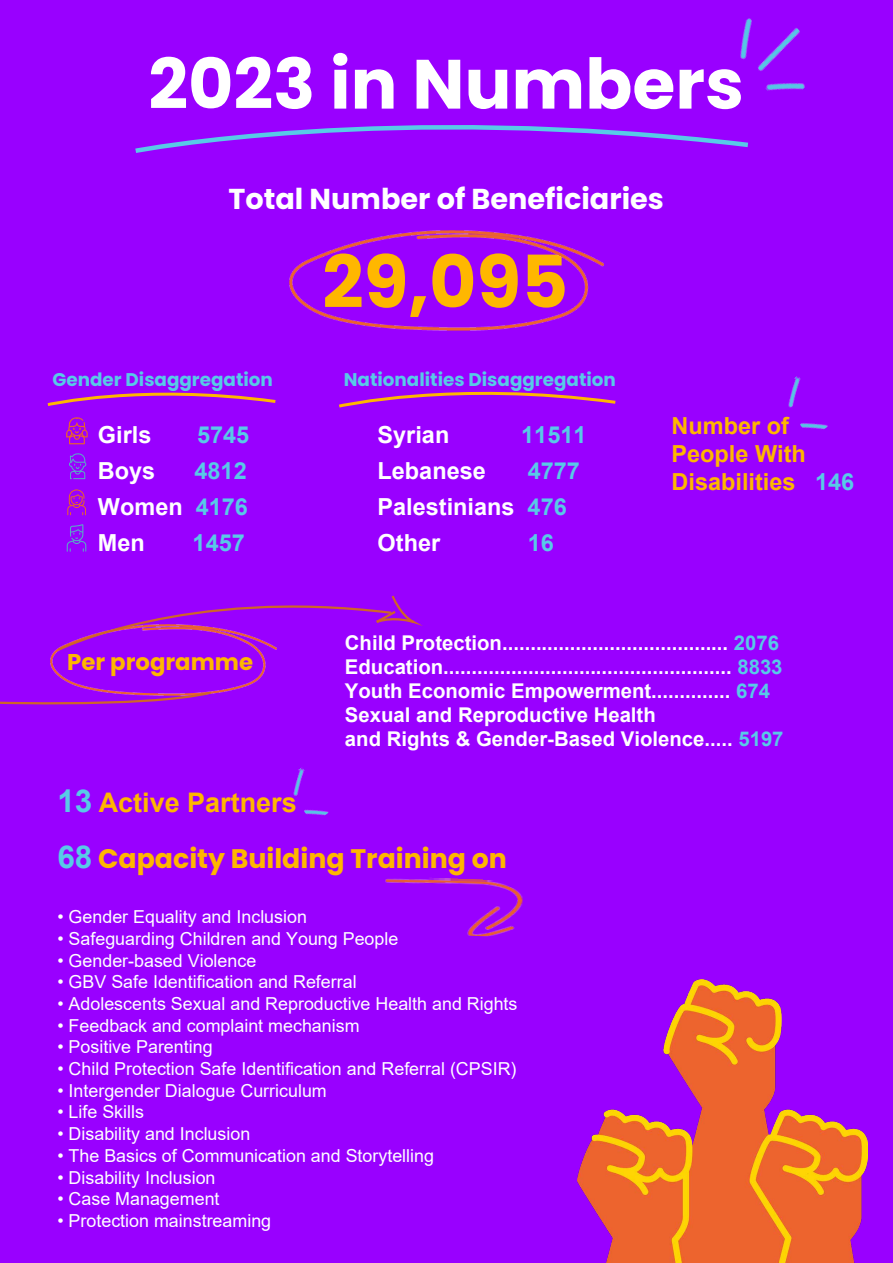
<style>
.page{position:relative;width:893px;height:1263px;background:#fff}
.page>*{position:absolute;margin:0;border:0;box-sizing:border-box;transform-origin:0 0}
.t1{font:700 72.6px "Poppins";color:#ffb700}
.t2{font:700 69.6px "Poppins";color:#fff}
.t3{font:700 31.5px "Arial";color:#58cae7}
.t4{font:700 28.8px "Poppins";color:#fff}
.t5{font:700 27px "Arial";color:#ffb600}
.t6{font:700 26.85px "Poppins";color:#ffb600}
.t7{font:700 23.55px/36px "Arial";color:#fff}
.t8{font:700 23.55px/27.8px "Arial";color:#ffb600}
.t9{font:700 23.55px/36px "Arial";color:#58cae7;text-align:justify}
.t10{font:700 22.8px "Poppins";color:#ffb600}
.t11{font:700 20.4px/24.2px "Arial";color:#fff}
.t12{font:700 18.3px "Poppins";color:#58cae7}
.t13{font:17.85px "Arial";color:#fff}
.s1{color:#fff}
.s2{color:#58cae7}
.s3{font-family:"Arial";font-size:31.5px;color:#58cae7}
</style>
<div class="page">
<div style="left:0;top:1px;width:892px;height:1262px;background:#90f"></div>
<svg style="left:135px;top:125px;width:613px;height:28px"></svg>
<svg style="left:47px;top:392px;width:229px;height:14px"></svg>
<svg style="left:339px;top:391px;width:277px;height:17px"></svg>
<img style="left:289px;top:231px;width:314px;height:99px">
<img style="left:51px;top:650px;width:215px;height:44px">
<img style="left:578px;top:979px;width:290px;height:284px">
<svg style="left:0;top:690px;width:213px;height:15px"></svg>
<svg style="left:56px;top:595px;width:360px;height:57px"></svg>
<img style="left:723px;top:0;width:107px;height:91px">
<img style="left:788px;top:376px;width:40px;height:54px">
<img style="left:293px;top:767px;width:36px;height:49px">
<svg style="left:67px;top:524px;width:19px;height:28px"></svg>
<svg style="left:67px;top:489px;width:19px;height:26px"></svg>
<svg style="left:69px;top:453px;width:17px;height:26px"></svg>
<svg style="left:66px;top:417px;width:22px;height:27px"></svg>
<img style="left:385px;top:878px;width:138px;height:59px">
<h2 class="t2" style="left:148px;top:44px;width:597px">2023 in Numbers</h2>
<h3 class="t4" style="left:228px;top:182px;width:437px">Total Number of Beneficiaries</h3>
<p class="t12" style="left:52px;top:369px;width:222px">Gender Disaggregation</p>
<h3 class="t7" style="left:98px;top:417px;width:55px">Girls</h3>
<h3 class="t9" style="left:197px;top:417px;width:54px">5745</h3>
<h3 class="t7" style="left:98px;top:453px;width:59px">Boys</h3>
<h3 class="t9" style="left:98px;top:453px;width:152px;text-indent:97px">4812<br><span class="s1">Women</span> 4176<br><span class="s1">Men</span></h3>
<h3 class="t9" style="left:193px;top:525px;width:54px">1457</h3>
<h1 class="t1" style="left:322px;top:240px;width:247px">29,095</h1>
<p class="t12" style="left:344px;top:369px;width:274px">Nationalities Disaggregation</p>
<h3 class="t7" style="left:378px;top:417px;width:73px">Syrian</h3>
<h3 class="t9" style="left:521px;top:417px;width:67px">11511</h3>
<h3 class="t7" style="left:378px;top:453px;width:110px">Lebanese</h3>
<h3 class="t7" style="left:378px;top:453px;width:204px;text-indent:150px"><span class="s2">4777<br></span>Palestinians <span class="s2">476<br></span>Other</h3>
<h3 class="t9" style="left:528px;top:525px;width:28px">16</h3>
<h3 class="t8" style="left:671px;top:412px;width:184px">Number of<br>People With<br>Disabilities <span class="s2">146</span></h3>
<p class="t10" style="left:67px;top:649px;width:187px">Per programme</p>
<h3 class="t3" style="left:57px;top:779px;width:37px">13</h3>
<h3 class="t5" style="left:99px;top:784px;width:200px">Active Partners</h3>
<p class="t11" style="left:345px;top:631px;width:440px">Child Protection........................................ <span class="s2">2076<br></span>Education................................................... <span class="s2">8833<br></span>Youth Economic Empowerment.............. <span class="s2">674<br></span>Sexual and Reproductive Health<br>and Rights &amp; Gender-Based Violence..... <span class="s2">5197</span></p>
<h3 class="t6" style="left:57px;top:843px;width:451px"><span class="s3">68</span> Capacity Building Training on</h3>
<p class="t13" style="left:57px;top:905px;width:251px">• Gender Equality and Inclusion</p>
<p class="t13" style="left:57px;top:926px;width:342px">• Safeguarding Children and Young People</p>
<p class="t13" style="left:57px;top:948px;width:200px">• Gender-based Violence</p>
<p class="t13" style="left:57px;top:970px;width:301px">• GBV Safe Identification and Referral</p>
<p class="t13" style="left:57px;top:991px;width:462px">• Adolescents Sexual and Reproductive Health and Rights</p>
<p class="t13" style="left:57px;top:1013px;width:304px">• Feedback and complaint mechanism</p>
<p class="t13" style="left:57px;top:1035px;width:157px">• Positive Parenting</p>
<p class="t13" style="left:57px;top:1056px;width:461px">• Child Protection Safe Identification and Referral (CPSIR)</p>
<p class="t13" style="left:57px;top:1078px;width:271px">• Intergender Dialogue Curriculum</p>
<p class="t13" style="left:57px;top:1100px;width:88px">• Life Skills</p>
<p class="t13" style="left:57px;top:1121px;width:194px">• Disability and Inclusion</p>
<p class="t13" style="left:57px;top:1143px;width:378px">• The Basics of Communication and Storytelling</p>
<p class="t13" style="left:57px;top:1165px;width:160px">• Disability Inclusion</p>
<p class="t13" style="left:57px;top:1187px;width:164px">• Case Management</p>
<p class="t13" style="left:57px;top:1208px;width:215px">• Protection mainstreaming</p>
</div>
